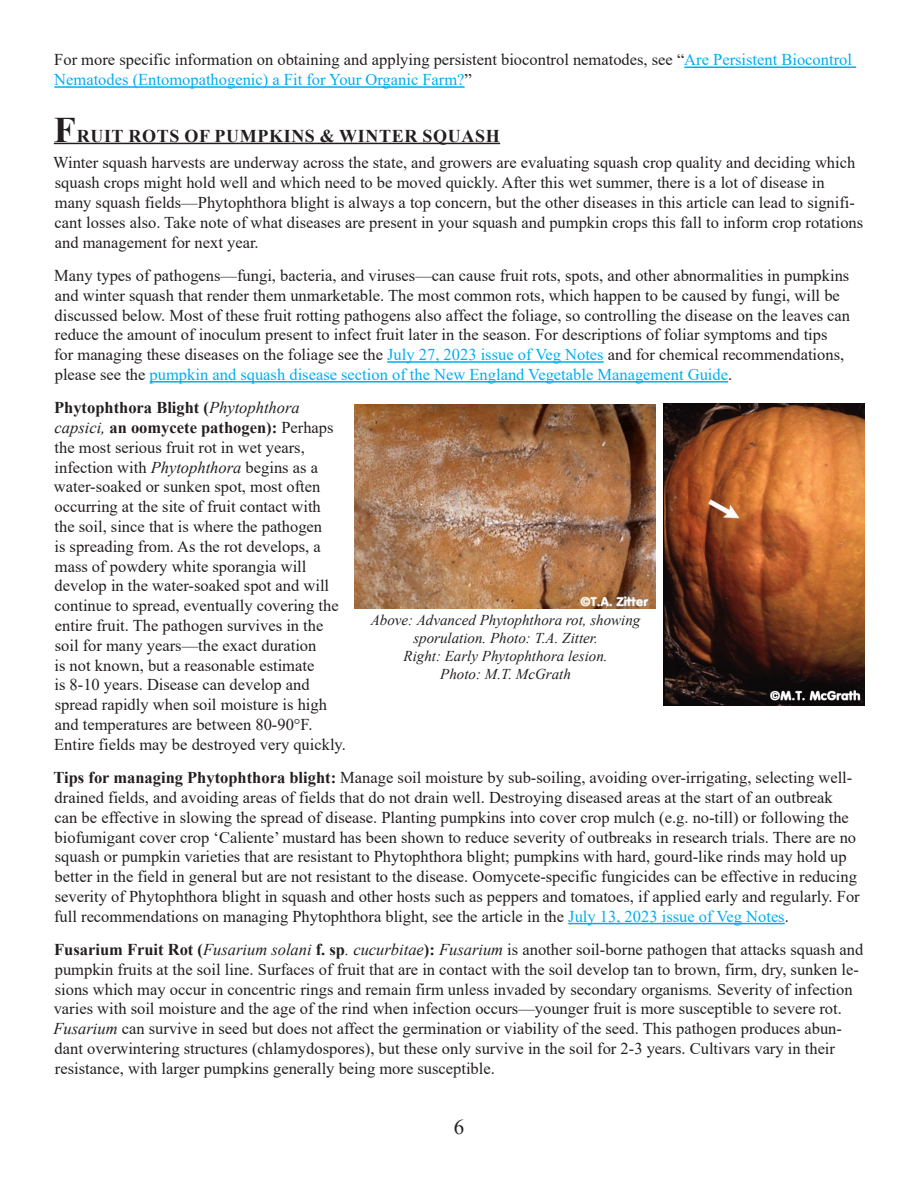
<style>
.page{position:relative;width:918px;height:1188px;background:#fff}
.page>*{position:absolute;margin:0;border:0;box-sizing:border-box;transform-origin:0 0}
.t1{font:21px "Times New Roman";color:#231f20}
.t2{font:700 18px "Times New Roman";letter-spacing:.035em;color:#231f20}
.Main_text{font:16.5px/19.8px "Times New Roman";color:#231f20}
.t3{font:italic 15px/18px "Times New Roman";color:#231f20;text-align:center}
.s1{color:#00aeef}
.s2{font-size:36px}
.s3{font-weight:700}
.s4{font-style:italic}
</style>
<div class="page">
<hr style="left:684px;top:66px;width:172px;height:2px;background:#00aeef">
<hr style="left:54px;top:86px;width:411px;height:2px;background:#00aeef">
<hr style="left:54px;top:143px;width:446px;height:1px;background:#231f20">
<hr style="left:387px;top:361px;width:217px;height:2px;background:#00aeef">
<hr style="left:150px;top:381px;width:578px;height:2px;background:#00aeef">
<hr style="left:568px;top:923px;width:217px;height:1px;background:#00aeef">
<img style="left:664px;top:404px;width:200px;height:301px">
<img style="left:355px;top:404px;width:301px;height:204px">
<p class="Main_text" style="left:54px;top:49px;width:799px">For more specific information on obtaining and applying persistent biocontrol nematodes, see “<span class="s1">Are Persistent Biocontrol<br>Nematodes (Entomopathogenic) a Fit for Your Organic Farm?</span>”</p>
<p class="t2" style="left:54px;top:123px;width:447px"><span class="s2">F</span>RUIT ROTS OF PUMPKINS &amp; WINTER SQUASH</p>
<p class="Main_text" style="left:53px;top:153px;width:812px">Winter squash harvests are underway across the state, and growers are evaluating squash crop quality and deciding which squash crops might hold well and which need to be moved quickly. After this wet summer, there is a lot of disease in many squash fields—Phytophthora blight is always a top concern, but the other diseases in this article can lead to signifi&shy;cant losses also. Take note of what diseases are present in your squash and pumpkin crops this fall to inform crop rotations and management for next year.</p>
<p class="Main_text" style="left:54px;top:265px;width:798px">Many types of pathogens—fungi, bacteria, and viruses—can cause fruit rots, spots, and other abnormalities in pumpkins and winter squash that render them unmarketable. The most common rots, which happen to be caused by fungi, will be discussed below. Most of these fruit rotting pathogens also affect the foliage, so controlling the disease on the leaves can reduce the amount of inoculum present to infect fruit later in the season. For descriptions of foliar symptoms and tips for managing these diseases on the foliage see the <span class="s1">July 27, 2023 issue of Veg Notes</span> and for chemical recommendations, please see the <span class="s1">pumpkin and squash disease section of the New England Vegetable Management Guide</span>.</p>
<p class="Main_text" style="left:54px;top:397px;width:293px"><span class="s3">Phytophthora Blight (</span><span class="s4">Phytophthora capsici,</span> <span class="s3">an oomycete pathogen):</span> Perhaps the most serious fruit rot in wet years, infection with <span class="s4">Phytophthora</span> begins as a water-soaked or sunken spot, most often occurring at the site of fruit contact with<br>the soil, since that is where the pathogen<br>is spreading from. As the rot develops, a mass of powdery white sporangia will develop in the water-soaked spot and will continue to spread, eventually covering the entire fruit. The pathogen survives in the soil for many years—the exact duration<br>is not known, but a reasonable estimate<br>is 8-10 years. Disease can develop and spread rapidly when soil moisture is high and temperatures are between 80-90°F.<br>Entire fields may be destroyed very quickly.</p>
<p class="Main_text" style="left:54px;top:767px;width:808px"><span class="s3">Tips for managing Phytophthora blight:</span> Manage soil moisture by sub-soiling, avoiding over-irrigating, selecting well&shy;drained fields, and avoiding areas of fields that do not drain well. Destroying diseased areas at the start of an outbreak<br>can be effective in slowing the spread of disease. Planting pumpkins into cover crop mulch (e.g. no-till) or following the biofumigant cover crop ‘Caliente’ mustard has been shown to reduce severity of outbreaks in research trials. There are no squash or pumpkin varieties that are resistant to Phytophthora blight; pumpkins with hard, gourd-like rinds may hold up better in the field in general but are not resistant to the disease. Oomycete-specific fungicides can be effective in reducing severity of Phytophthora blight in squash and other hosts such as peppers and tomatoes, if applied early and regularly. For full recommendations on managing Phytophthora blight, see the article in the <span class="s1">July 13, 2023 issue of Veg Notes</span>.</p>
<p class="Main_text" style="left:54px;top:939px;width:811px"><span class="s3">Fusarium Fruit Rot (</span><span class="s4">Fusarium solani</span> <span class="s3">f. sp</span><span class="s4">. cucurbitae</span><span class="s3">):</span> <span class="s4">Fusarium</span> is another soil-borne pathogen that attacks squash and pumpkin fruits at the soil line. Surfaces of fruit that are in contact with the soil develop tan to brown, firm, dry, sunken le&shy;sions which may occur in concentric rings and remain firm unless invaded by secondary organisms<span class="s4">.</span> Severity of infection varies with soil moisture and the age of the rind when infection occurs—younger fruit is more susceptible to severe rot.<br><span class="s4">Fusarium</span> can survive in seed but does not affect the germination or viability of the seed. This pathogen produces abun&shy;dant overwintering structures (chlamydospores), but these only survive in the soil for 2-3 years. Cultivars vary in their resistance, with larger pumpkins generally being more susceptible.</p>
<p class="t3" style="left:371px;top:611px;width:271px">Above: Advanced Phytophthora rot, showing sporulation. Photo: T.A. Zitter.<br>Right: Early Phytophthora lesion.</p>
<p class="t3" style="left:440px;top:665px;width:132px">Photo: M.T. McGrath</p>
<p class="t1" style="left:454px;top:1112px;width:12px">6</p>
</div>
